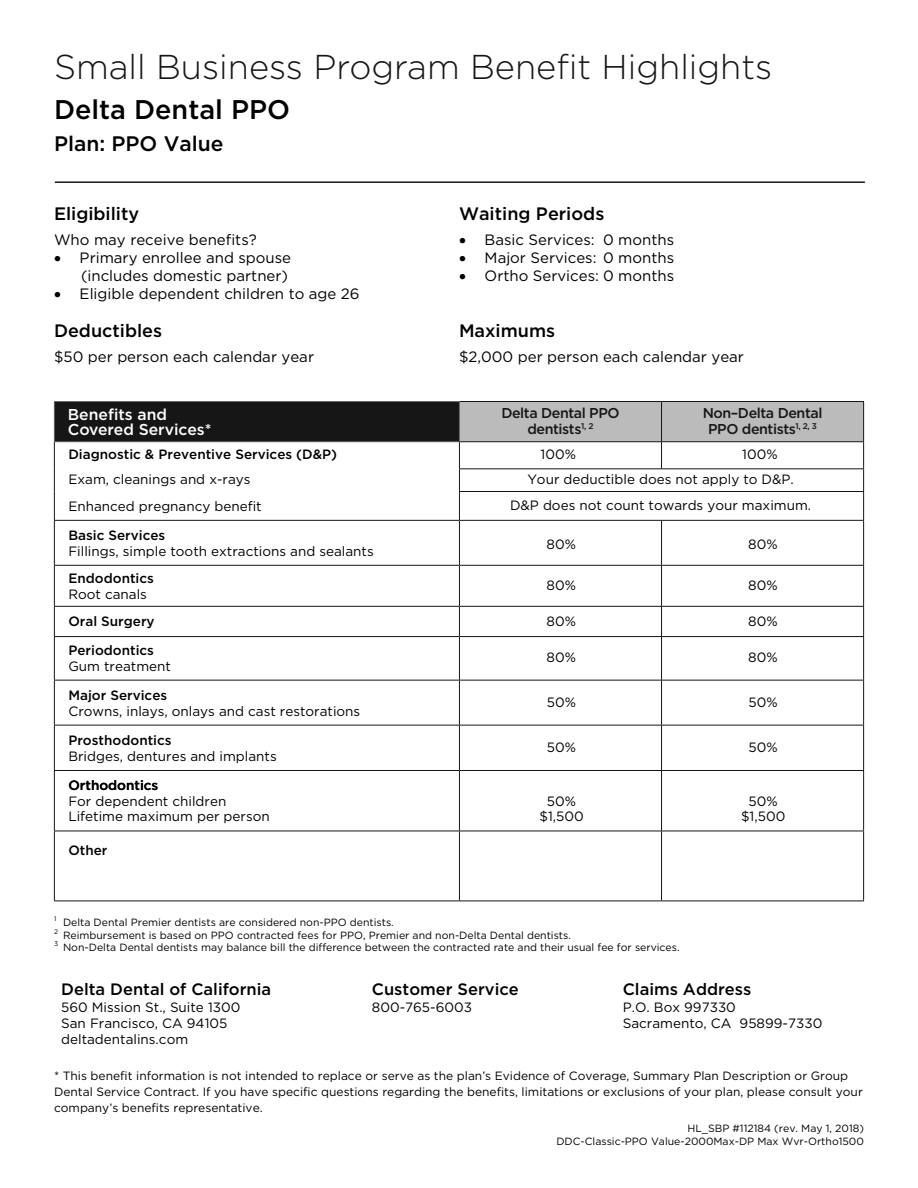
<style>
.page{position:relative;width:918px;height:1188px;background:#fff}
.page>*{position:absolute;margin:0;border:0;box-sizing:border-box;transform-origin:0 0}
.t1{font:300 34.5px "Gotham";color:#161616}
.t2{font:500 27px "Gotham";color:#000}
.t3{font:500 21px "Gotham";color:#000}
.t4{font:500 18px "Gotham";color:#000}
.t5{font:500 16.5px "Gotham";color:#000}
.t6{font:500 15.75px/15.8px "Gotham";color:#fff}
.t7{font:15px/18px "Gotham";color:#000;text-align:right}
.t8{font:500 14.25px/15.8px "Gotham";letter-spacing:-.03em;color:#161616;text-align:center}
.t9{font:13.5px/16.2px "Gotham";color:#000}
.t10{font:500 13.5px "Gotham";color:#000}
.t11{font:12px/16.2px "Gotham";color:#000}
.t12{font:10.5px/12.6px "Gotham";color:#000}
.t13{font:6.6px/12.6px "Gotham";color:#000}
</style>
<div class="page">
<div style="left:54px;top:402px;width:405px;height:40px;background:#161616"></div>
<hr style="left:459px;top:520px;width:405px;height:1px;background:#161616">
<hr style="left:863px;top:521px;width:1px;height:44px;background:#161616">
<hr style="left:459px;top:565px;width:405px;height:1px;background:#161616">
<hr style="left:863px;top:566px;width:1px;height:40px;background:#161616">
<hr style="left:459px;top:606px;width:405px;height:1px;background:#161616">
<svg style="left:863px;top:607px;width:1px;height:29px"></svg>
<hr style="left:459px;top:636px;width:405px;height:1px;background:#161616">
<hr style="left:863px;top:637px;width:1px;height:43px;background:#161616">
<hr style="left:459px;top:680px;width:405px;height:1px;background:#161616">
<hr style="left:863px;top:681px;width:1px;height:44px;background:#161616">
<hr style="left:459px;top:725px;width:405px;height:1px;background:#161616">
<hr style="left:863px;top:726px;width:1px;height:44px;background:#161616">
<hr style="left:459px;top:770px;width:405px;height:1px;background:#161616">
<hr style="left:863px;top:771px;width:1px;height:60px;background:#161616">
<hr style="left:459px;top:831px;width:405px;height:1px;background:#161616">
<hr style="left:863px;top:831px;width:1px;height:70px;background:#161616">
<hr style="left:459px;top:901px;width:203px;height:1px;background:#161616">
<hr style="left:662px;top:901px;width:202px;height:1px;background:#161616">
<hr style="left:54px;top:401px;width:406px;height:1px;background:#6b6b6b">
<hr style="left:54px;top:402px;width:1px;height:39px;background:#6b6b6b">
<hr style="left:661px;top:521px;width:1px;height:44px;background:#161616">
<hr style="left:661px;top:566px;width:1px;height:40px;background:#161616">
<svg style="left:661px;top:607px;width:1px;height:29px"></svg>
<hr style="left:661px;top:637px;width:1px;height:43px;background:#161616">
<hr style="left:661px;top:681px;width:1px;height:44px;background:#161616">
<hr style="left:661px;top:726px;width:1px;height:44px;background:#161616">
<hr style="left:661px;top:771px;width:1px;height:60px;background:#161616">
<hr style="left:661px;top:831px;width:1px;height:70px;background:#161616">
<hr style="left:460px;top:401px;width:202px;height:1px;background:#161616">
<hr style="left:662px;top:401px;width:202px;height:1px;background:#161616">
<hr style="left:54px;top:441px;width:406px;height:1px;background:#6b6b6b">
<svg style="left:54px;top:442px;width:1px;height:78px"></svg>
<svg style="left:459px;top:402px;width:405px;height:118px"></svg>
<hr style="left:54px;top:520px;width:405px;height:1px;background:#161616">
<hr style="left:54px;top:521px;width:1px;height:44px;background:#161616">
<hr style="left:459px;top:521px;width:1px;height:44px;background:#161616">
<hr style="left:54px;top:565px;width:405px;height:1px;background:#161616">
<hr style="left:54px;top:566px;width:1px;height:40px;background:#161616">
<hr style="left:459px;top:566px;width:1px;height:40px;background:#161616">
<hr style="left:54px;top:606px;width:405px;height:1px;background:#161616">
<svg style="left:54px;top:607px;width:1px;height:29px"></svg>
<svg style="left:459px;top:607px;width:1px;height:29px"></svg>
<hr style="left:54px;top:636px;width:405px;height:1px;background:#161616">
<hr style="left:54px;top:637px;width:1px;height:43px;background:#161616">
<hr style="left:459px;top:637px;width:1px;height:43px;background:#161616">
<hr style="left:54px;top:680px;width:405px;height:1px;background:#161616">
<hr style="left:54px;top:681px;width:1px;height:44px;background:#161616">
<hr style="left:459px;top:681px;width:1px;height:44px;background:#161616">
<hr style="left:54px;top:725px;width:405px;height:1px;background:#161616">
<hr style="left:54px;top:726px;width:1px;height:44px;background:#161616">
<hr style="left:459px;top:726px;width:1px;height:44px;background:#161616">
<hr style="left:54px;top:770px;width:405px;height:1px;background:#161616">
<hr style="left:54px;top:771px;width:1px;height:60px;background:#161616">
<hr style="left:459px;top:771px;width:1px;height:60px;background:#161616">
<hr style="left:54px;top:831px;width:405px;height:1px;background:#161616">
<hr style="left:54px;top:831px;width:1px;height:70px;background:#161616">
<hr style="left:459px;top:831px;width:1px;height:70px;background:#161616">
<hr style="left:54px;top:901px;width:405px;height:1px;background:#161616">
<hr style="left:55px;top:181px;width:810px;height:2px;background:#161616">
<h1 class="t1" style="left:54px;top:47px;width:720px">Small Business Program Benefit Highlights</h1>
<h2 class="t2" style="left:54px;top:98px;width:238px">Delta Dental PPO</h2>
<h3 class="t3" style="left:54px;top:135px;width:171px">Plan: PPO Value</h3>
<h3 class="t4" style="left:54px;top:205px;width:87px">Eligibility</h3>
<p class="t7" style="left:54px;top:232px;width:204px">Who may receive benefits?</p>
<p class="t7" style="left:54px;top:250px;width:239px">• Primary enrollee and spouse (includes domestic partner)</p>
<p class="t7" style="left:54px;top:286px;width:307px">• Eligible dependent children to age 26</p>
<h3 class="t4" style="left:54px;top:322px;width:110px">Deductibles</h3>
<p class="t7" style="left:54px;top:349px;width:262px">$50 per person each calendar year</p>
<h3 class="t4" style="left:459px;top:205px;width:147px">Waiting Periods</h3>
<p class="t7" style="left:459px;top:232px;width:137px">• Basic Services:</p>
<p class="t7" style="left:459px;top:250px;width:217px">• Major Services: 0 months</p>
<p class="t7" style="left:459px;top:268px;width:217px">• Ortho Services: 0 months</p>
<p class="t7" style="left:603px;top:232px;width:73px">0 months</p>
<h3 class="t4" style="left:459px;top:322px;width:98px">Maximums</h3>
<p class="t7" style="left:459px;top:349px;width:287px">$2,000 per person each calendar year</p>
<p class="t6" style="left:68px;top:406px;width:145px">Benefits and<br>Covered Services*</p>
<p class="t8" style="left:501px;top:406px;width:120px">Delta Dental PPO dentists<sup>1,</sup> <sup>2</sup></p>
<p class="t8" style="left:703px;top:406px;width:121px">Non–Delta Dental<br>PPO dentists<sup>1,</sup> <sup>2,</sup> <sup>3</sup></p>
<p class="t10" style="left:68px;top:448px;width:270px">Diagnostic &amp; Preventive Services (D&amp;P)</p>
<p class="t9" style="left:68px;top:467px;width:195px;line-height:27px">Exam, cleanings and x-rays<br>Enhanced pregnancy benefit</p>
<p class="t10" style="left:68px;top:529px;width:98px">Basic Services</p>
<p class="t9" style="left:68px;top:544px;width:307px">Fillings, simple tooth extractions and sealants</p>
<p class="t10" style="left:68px;top:573px;width:87px">Endodontics</p>
<p class="t9" style="left:68px;top:588px;width:80px">Root canals</p>
<p class="t9" style="left:541px;top:447px;width:37px">100%</p>
<p class="t9" style="left:742px;top:447px;width:37px">100%</p>
<p class="t9" style="left:527px;top:472px;width:268px">Your deductible does not apply to D&amp;P.</p>
<p class="t9" style="left:510px;top:498px;width:303px">D&amp;P does not count towards your maximum.</p>
<p class="t9" style="left:547px;top:537px;width:31px">80%</p>
<p class="t9" style="left:748px;top:537px;width:31px">80%</p>
<p class="t9" style="left:547px;top:579px;width:31px">80%</p>
<p class="t9" style="left:748px;top:579px;width:31px">80%</p>
<p class="t10" style="left:68px;top:616px;width:88px">Oral Surgery</p>
<p class="t9" style="left:547px;top:615px;width:31px">80%</p>
<p class="t9" style="left:748px;top:615px;width:31px">80%</p>
<p class="t10" style="left:68px;top:645px;width:87px">Periodontics</p>
<p class="t9" style="left:68px;top:660px;width:104px">Gum treatment</p>
<p class="t9" style="left:547px;top:651px;width:31px">80%</p>
<p class="t9" style="left:748px;top:651px;width:31px">80%</p>
<p class="t10" style="left:68px;top:690px;width:100px">Major Services</p>
<p class="t9" style="left:68px;top:705px;width:293px">Crowns, inlays, onlays and cast restorations</p>
<p class="t10" style="left:68px;top:735px;width:105px">Prosthodontics</p>
<p class="t9" style="left:68px;top:750px;width:210px">Bridges, dentures and implants</p>
<p class="t9" style="left:547px;top:696px;width:31px">50%</p>
<p class="t9" style="left:748px;top:696px;width:31px">50%</p>
<p class="t9" style="left:547px;top:741px;width:31px">50%</p>
<p class="t9" style="left:748px;top:741px;width:31px">50%</p>
<p class="t10" style="left:68px;top:780px;width:92px">Orthodontics</p>
<p class="t9" style="left:68px;top:795px;width:159px">For dependent children</p>
<p class="t9" style="left:547px;top:795px;width:31px">50%</p>
<p class="t9" style="left:748px;top:795px;width:31px">50%</p>
<p class="t9" style="left:68px;top:809px;width:203px">Lifetime maximum per person</p>
<p class="t9" style="left:539px;top:809px;width:46px">$1,500</p>
<p class="t9" style="left:741px;top:809px;width:46px">$1,500</p>
<p class="t10" style="left:68px;top:844px;width:41px">Other</p>
<p class="t13" style="left:54px;top:913px;width:6px">1<br>2<br>3</p>
<p class="t12" style="left:63px;top:917px;width:618px">Delta Dental Premier dentists are considered non-PPO dentists.<br>Reimbursement is based on PPO contracted fees for PPO, Premier and non-Delta Dental dentists.<br>Non-Delta Dental dentists may balance bill the difference between the contracted rate and their usual fee for services.</p>
<p class="t5" style="left:61px;top:982px;width:212px">Delta Dental of California</p>
<p class="t9" style="left:61px;top:1000px;width:181px">560 Mission St., Suite 1300<br>San Francisco, CA 94105 deltadentalins.com</p>
<p class="t5" style="left:623px;top:982px;width:130px">Claims Address</p>
<p class="t9" style="left:623px;top:1000px;width:201px">P.O. Box 997330<br>Sacramento, CA 95899-7330</p>
<p class="t5" style="left:372px;top:982px;width:148px">Customer Service</p>
<p class="t9" style="left:372px;top:1000px;width:102px">800-765-6003</p>
<p class="t11" style="left:54px;top:1069px;width:810px">* This benefit information is not intended to replace or serve as the plan’s Evidence of Coverage, Summary Plan Description or Group<br>Dental Service Contract. If you have specific questions regarding the benefits, limitations or exclusions of your plan, please consult your company’s benefits representative.</p>
<p class="t12" style="left:556px;top:1123px;width:309px;text-align:right">HL_SBP #112184 (rev. May 1, 2018)<br>DDC-Classic-PPO Value-2000Max-DP Max Wvr-Ortho1500</p>
</div>
